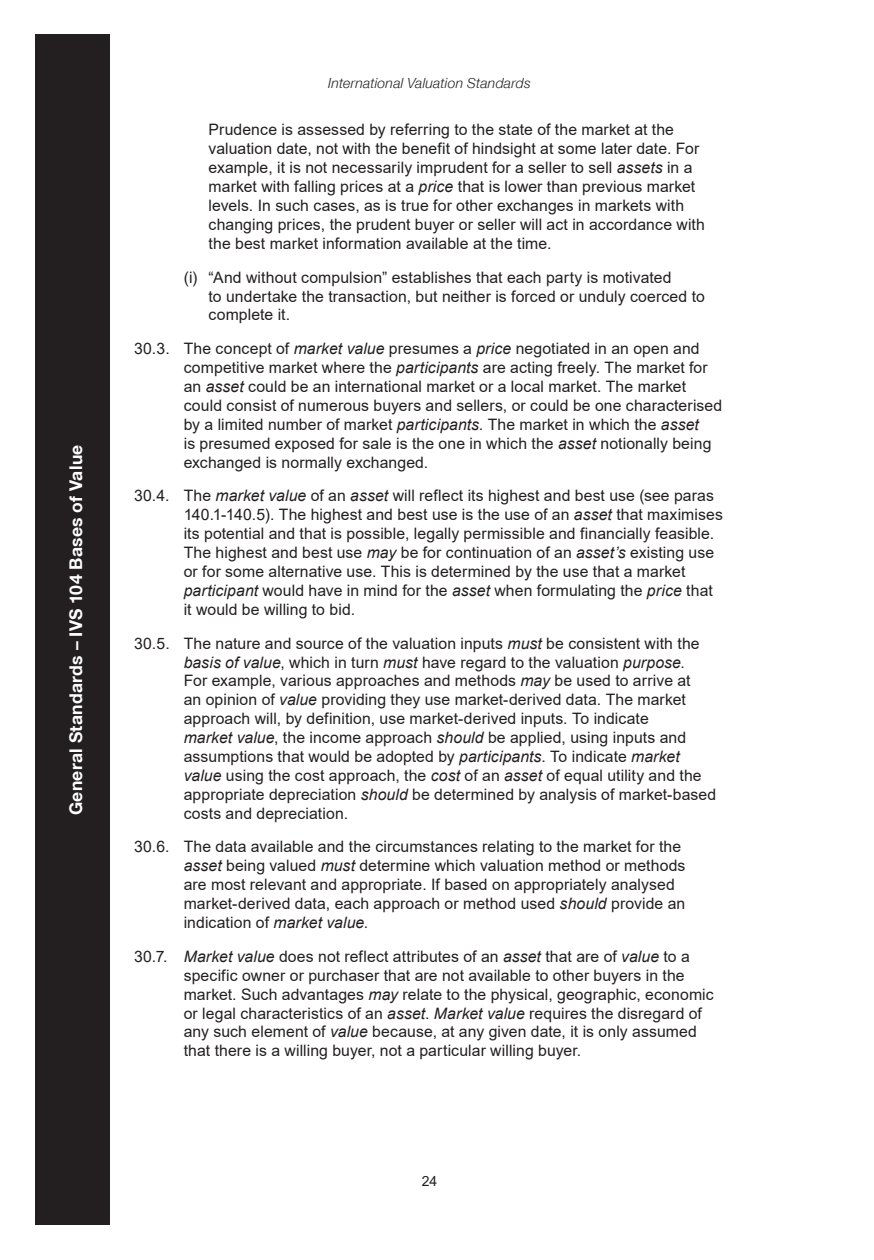
<style>
.page{position:relative;width:874px;height:1260px;background:#fff}
.page>*{position:absolute;margin:0;border:0;box-sizing:border-box;transform-origin:0 0}
.t1{font:700 17.5px "Helvetica Neue LT";letter-spacing:.015em;color:#fff}
.Indented_Paragraph{font:15.75px/18.9px "Arial";letter-spacing:.005em;color:#231f20}
.t2{font:italic 14px "Helvetica Neue";letter-spacing:.015em;color:#231f20}
.t3{font:14px "Arial";color:#231f20}
.s1{font-style:italic}
</style>
<div class="page">
<div style="left:35px;top:35px;width:74px;height:1190px;background:#231f20"></div>
<p class="t1" style="left:65px;top:815px;width:372px;rotate:-90deg">General Standards – IVS 104 Bases of Value</p>
<p class="t2" style="left:328px;top:74px;width:204px">International Valuation Standards</p>
<p class="Indented_Paragraph" style="left:208px;top:120px;width:497px">Prudence is assessed by referring to the state of the market at the valuation date, not with the benefit of hindsight at some later date. For example, it is not necessarily imprudent for a seller to sell <span class="s1">assets</span> in a market with falling prices at a <span class="s1">price</span> that is lower than previous market levels. In such cases, as is true for other exchanges in markets with changing prices, the prudent buyer or seller will act in accordance with the best market information available at the time.</p>
<p class="Indented_Paragraph" style="left:208px;top:268px;width:497px;text-indent:-25px">(i) “And without compulsion” establishes that each party is motivated<br>to undertake the transaction, but neither is forced or unduly coerced to complete it.</p>
<p class="Indented_Paragraph" style="left:184px;top:339px;width:540px;text-indent:-50px">30.3. The concept of <span class="s1">market value</span> presumes a <span class="s1">price</span> negotiated in an open and competitive market where the <span class="s1">participants</span> are acting freely. The market for an <span class="s1">asset</span> could be an international market or a local market. The market could consist of numerous buyers and sellers, or could be one characterised by a limited number of market <span class="s1">participants</span>. The market in which the <span class="s1">asset<br></span>is presumed exposed for sale is the one in which the <span class="s1">asset</span> notionally being exchanged is normally exchanged.</p>
<p class="Indented_Paragraph" style="left:184px;top:486px;width:540px;text-indent:-50px">30.4. The <span class="s1">market value</span> of an <span class="s1">asset</span> will reflect its highest and best use (see paras 140.1-140.5). The highest and best use is the use of an <span class="s1">asset</span> that maximises its potential and that is possible, legally permissible and financially feasible.<br>The highest and best use <span class="s1">may</span> be for continuation of an <span class="s1">asset’s</span> existing use or for some alternative use. This is determined by the use that a market <span class="s1">participant</span> would have in mind for the <span class="s1">asset</span> when formulating the <span class="s1">price</span> that it would be willing to bid.</p>
<p class="Indented_Paragraph" style="left:184px;top:634px;width:534px;text-indent:-50px">30.5. The nature and source of the valuation inputs <span class="s1">must</span> be consistent with the <span class="s1">basis of value</span>, which in turn <span class="s1">must</span> have regard to the valuation <span class="s1">purpose</span>.<br>For example, various approaches and methods <span class="s1">may</span> be used to arrive at<br>an opinion of <span class="s1">value</span> providing they use market-derived data. The market approach will, by definition, use market-derived inputs. To indicate<br><span class="s1">market value</span>, the income approach <span class="s1">should</span> be applied, using inputs and assumptions that would be adopted by <span class="s1">participants</span>. To indicate <span class="s1">market value</span> using the cost approach, the <span class="s1">cost</span> of an <span class="s1">asset</span> of equal utility and the appropriate depreciation <span class="s1">should</span> be determined by analysis of market-based costs and depreciation.</p>
<p class="Indented_Paragraph" style="left:184px;top:837px;width:503px;text-indent:-50px">30.6. The data available and the circumstances relating to the market for the <span class="s1">asset</span> being valued <span class="s1">must</span> determine which valuation method or methods are most relevant and appropriate. If based on appropriately analysed market-derived data, each approach or method used <span class="s1">should</span> provide an indication of <span class="s1">market value</span>.</p>
<p class="Indented_Paragraph" style="left:184px;top:947px;width:531px;text-indent:-50px">30.7. <span class="s1">Market value</span> does not reflect attributes of an <span class="s1">asset</span> that are of <span class="s1">value</span> to a specific owner or purchaser that are not available to other buyers in the market. Such advantages <span class="s1">may</span> relate to the physical, geographic, economic or legal characteristics of an <span class="s1">asset</span>. <span class="s1">Market value</span> requires the disregard of any such element of <span class="s1">value</span> because, at any given date, it is only assumed that there is a willing buyer, not a particular willing buyer.</p>
<p class="t3" style="left:421px;top:1171px;width:17px">24</p>
</div>
